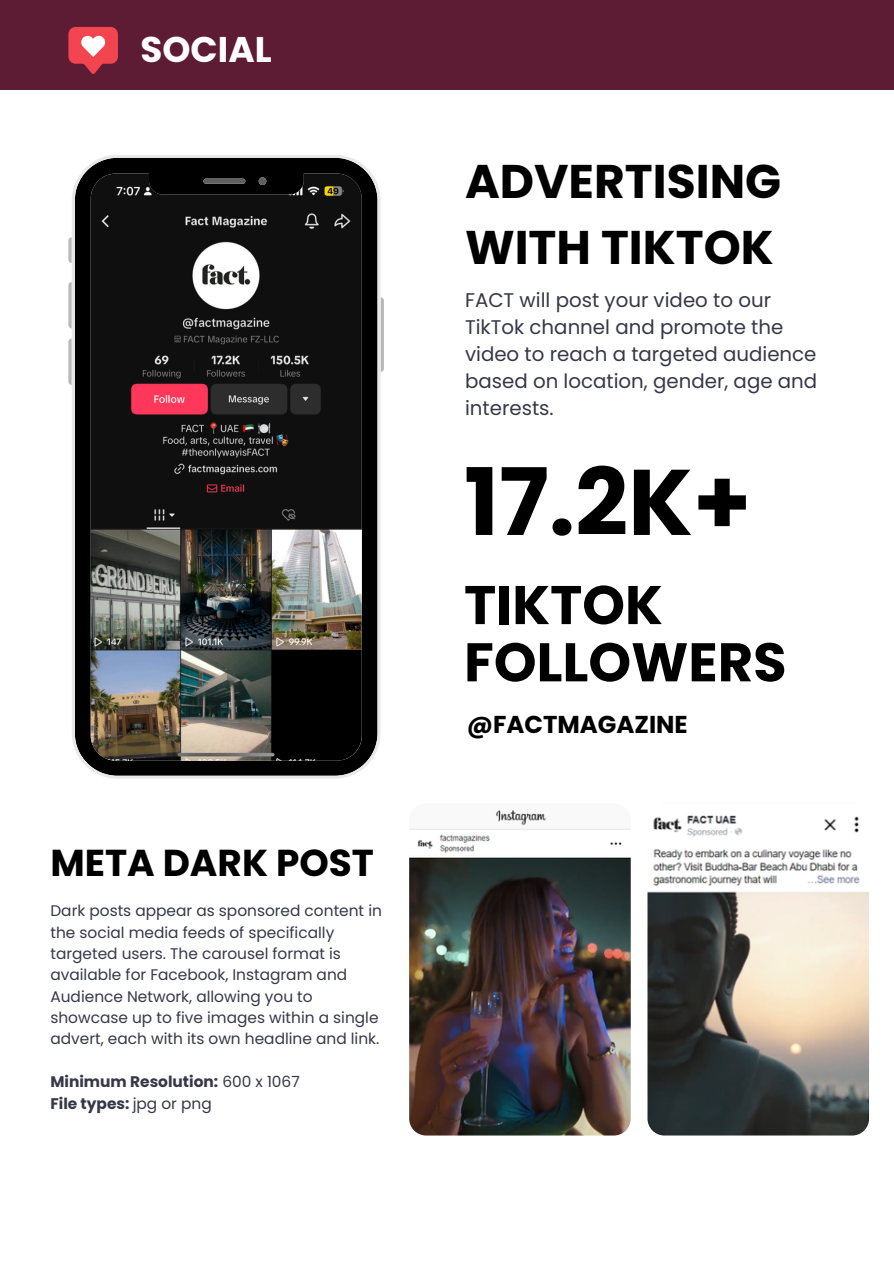
<style>
.page{position:relative;width:894px;height:1264px;background:#fff}
.page>*{position:absolute;margin:0;border:0;box-sizing:border-box;transform-origin:0 0}
.t1{font:700 93px "Poppins";color:#000}
.t2{font:700 54.3px/57.2px "Poppins";color:#000}
.t3{font:700 47.25px/65.2px "Poppins";color:#000}
.t4{font:700 37.5px "Poppins";color:#000}
.t5{font:700 35.7px "Poppins";color:#fff}
.t6{font:700 24.45px "Poppins";color:#000}
.t7{font:19.8px/27.2px "Poppins";color:#363848}
.t8{font:15.3px/21.3px "Poppins";color:#363848}
.t9{font:700 15.3px "Poppins";color:#363848}
.s1{font-weight:400}
</style>
<div class="page">
<div style="left:0;top:0;width:893px;height:89px;background:#5d1c34"></div>
<svg style="left:68px;top:27px;width:50px;height:47px"></svg>
<svg style="left:68px;top:237px;width:4px;height:26px"></svg>
<svg style="left:68px;top:282px;width:4px;height:46px"></svg>
<svg style="left:68px;top:338px;width:4px;height:47px"></svg>
<svg style="left:380px;top:297px;width:4px;height:75px"></svg>
<img style="left:72px;top:155px;width:308px;height:623px">
<img style="left:409px;top:803px;width:221px;height:332px;border-radius:17px">
<img style="left:647px;top:803px;width:221px;height:332px;border-radius:17px">
<h2 class="t5" style="left:140px;top:24px;width:133px">SOCIAL</h2>
<p class="t4" style="left:50px;top:837px;width:325px">META DARK POST</p>
<h3 class="t8" style="left:50px;top:900px;width:333px">Dark posts appear as sponsored content in the social media feeds of specifically targeted users. The carousel format is available for Facebook, Instagram and Audience Network, allowing you to showcase up to five images within a single advert, each with its own headline and link.</h3>
<p class="t9" style="left:50px;top:1071px;width:251px">Minimum Resolution: <span class="s1">600 x 1067</span></p>
<h1 class="t9" style="left:50px;top:1092px;width:163px">File types: <span class="s1">jpg or png</span></h1>
<p class="t3" style="left:465px;top:149px;width:317px">ADVERTISING<br>WITH TIKTOK</p>
<p class="t7" style="left:465px;top:286px;width:354px">FACT will post your video to our<br>TikTok channel and promote the video to reach a targeted audience based on location, gender, age and interests.</p>
<h6 class="t1" style="left:464px;top:437px;width:289px">17.2K+</h6>
<p class="t2" style="left:464px;top:576px;width:324px">TIKTOK<br>FOLLOWERS</p>
<h4 class="t6" style="left:467px;top:707px;width:222px">@FACTMAGAZINE</h4>
</div>
